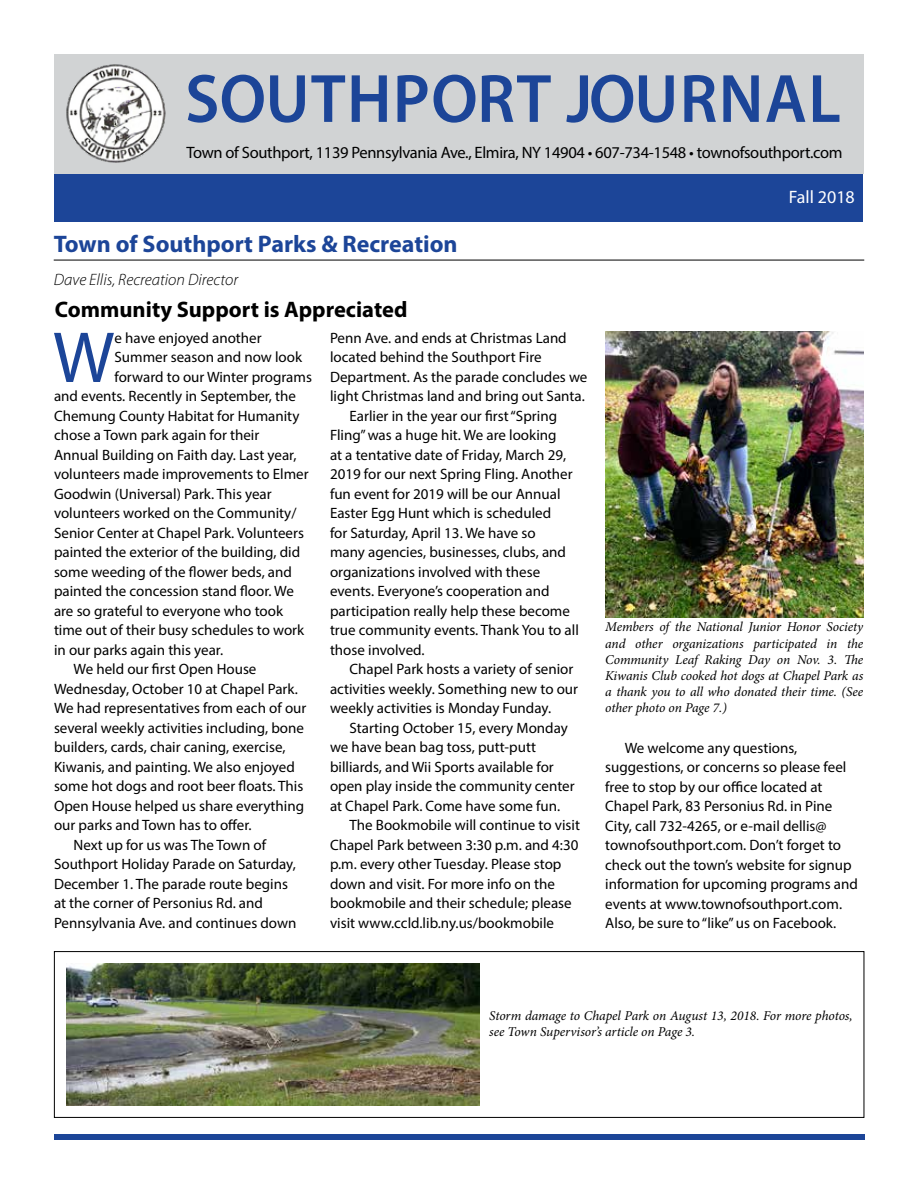
<style>
.page{position:relative;width:918px;height:1188px;background:#fff}
.page>*{position:absolute;margin:0;border:0;box-sizing:border-box;transform-origin:0 0}
.t1{font:72.9px "Myriad Pro";color:#1c4598}
.t2{font:600 69px "Myriad Pro";letter-spacing:.02em;color:#1c4598;scale:.96 1}
.t3{font:700 24px "Myriad Pro";color:#1c4598}
.t4{font:700 22.5px "Myriad Pro";color:#000}
.t5{font:18px "Myriad Pro";color:#fff}
.t6{font:16.5px "Myriad Pro";letter-spacing:-.02em;color:#000}
.t7{font:italic 300 16.5px "Myriad Pro";color:#000}
.t8{font:15px/19.5px "Myriad Pro";color:#000}
.t9{font:italic 13.5px/16.2px "Minion Pro";letter-spacing:-.01em;color:#000}
</style>
<div class="page">
<div style="left:55px;top:175px;width:808px;height:47px;background:#1c4598"></div>
<div style="left:54px;top:54px;width:810px;height:120px;background:#d1d3d4"></div>
<img style="left:66px;top:64px;width:100px;height:99px">
<hr style="left:54px;top:260px;width:810px;height:1px;background:#000">
<div style="left:54px;top:1134px;width:810px;height:5px;background:#1c4598"></div>
<div style="left:54px;top:951px;width:810px;height:167px;border:1px solid #000"></div>
<img style="left:605px;top:332px;width:258px;height:286px">
<img style="left:67px;top:963px;width:412px;height:143px">
<h2 class="t2" style="left:185px;top:55px;width:685px">SOUTHPORT JOURNAL</h2>
<p class="t6" style="left:186px;top:142px;width:658px">Town of Southport, 1139 Pennsylvania Ave., Elmira, NY 14904 • 607-734-1548 • townofsouthport.com</p>
<h3 class="t3" style="left:54px;top:228px;width:405px">Town of Southport Parks &amp; Recreation</h3>
<p class="t7" style="left:54px;top:270px;width:186px">Dave Ellis, Recreation Director</p>
<h3 class="t4" style="left:55px;top:294px;width:354px">Community Support is Appreciated</h3>
<h1 class="t1" style="left:53px;top:313px;width:63px">W</h1>
<p class="t8" style="left:115px;top:328px;width:149px">e have enjoyed another</p>
<p class="t8" style="left:330px;top:328px;width:238px">Penn Ave. and ends at Christmas Land</p>
<p class="t8" style="left:330px;top:347px;width:213px">located behind the Southport Fire</p>
<p class="t8" style="left:330px;top:367px;width:259px">Department. As the parade concludes we</p>
<p class="t8" style="left:330px;top:386px;width:256px">light Christmas land and bring out Santa.</p>
<p class="t8" style="left:350px;top:406px;width:209px">Earlier in the year our first “Spring</p>
<p class="t8" style="left:330px;top:425px;width:228px">Fling” was a huge hit. We are looking</p>
<p class="t8" style="left:330px;top:445px;width:238px">at a tentative date of Friday, March 29,</p>
<p class="t8" style="left:330px;top:464px;width:244px">2019 for our next Spring Fling. Another</p>
<p class="t8" style="left:330px;top:484px;width:232px">fun event for 2019 will be our Annual</p>
<p class="t8" style="left:330px;top:503px;width:223px">Easter Egg Hunt which is scheduled</p>
<p class="t8" style="left:330px;top:523px;width:207px">for Saturday, April 13. We have so</p>
<p class="t8" style="left:330px;top:542px;width:238px">many agencies, businesses, clubs, and</p>
<p class="t8" style="left:330px;top:562px;width:212px">organizations involved with these</p>
<p class="t8" style="left:330px;top:581px;width:221px">events. Everyone’s cooperation and</p>
<p class="t8" style="left:330px;top:601px;width:241px">participation really help these become</p>
<p class="t8" style="left:330px;top:620px;width:250px">true community events. Thank You to all</p>
<p class="t8" style="left:330px;top:640px;width:96px">those involved.</p>
<p class="t8" style="left:350px;top:659px;width:225px">Chapel Park hosts a variety of senior</p>
<p class="t8" style="left:330px;top:679px;width:250px">activities weekly. Something new to our</p>
<p class="t8" style="left:330px;top:698px;width:223px">weekly activities is Monday Funday.</p>
<p class="t8" style="left:350px;top:718px;width:220px">Starting October 15, every Monday</p>
<p class="t8" style="left:330px;top:737px;width:207px">we have bean bag toss, putt-putt</p>
<p class="t8" style="left:330px;top:757px;width:225px">billiards, and Wii Sports available for</p>
<p class="t8" style="left:330px;top:776px;width:246px">open play inside the community center</p>
<p class="t8" style="left:330px;top:796px;width:232px">at Chapel Park. Come have some fun.</p>
<p class="t8" style="left:350px;top:815px;width:232px">The Bookmobile will continue to visit</p>
<p class="t8" style="left:330px;top:835px;width:250px">Chapel Park between 3:30 p.m. and 4:30</p>
<p class="t8" style="left:330px;top:854px;width:233px">p.m. every other Tuesday. Please stop</p>
<p class="t8" style="left:330px;top:874px;width:227px">down and visit. For more info on the</p>
<p class="t8" style="left:330px;top:893px;width:243px">bookmobile and their schedule; please</p>
<p class="t8" style="left:330px;top:913px;width:226px">visit www.ccld.lib.ny.us/bookmobile</p>
<p class="t8" style="left:115px;top:347px;width:189px">Summer season and now look</p>
<p class="t8" style="left:115px;top:367px;width:199px">forward to our Winter programs</p>
<p class="t8" style="left:54px;top:386px;width:244px">and events. Recently in September, the</p>
<p class="t8" style="left:54px;top:406px;width:247px">Chemung County Habitat for Humanity</p>
<p class="t8" style="left:54px;top:425px;width:207px">chose a Town park again for their</p>
<p class="t8" style="left:54px;top:445px;width:244px">Annual Building on Faith day. Last year,</p>
<p class="t8" style="left:54px;top:464px;width:256px">volunteers made improvements to Elmer</p>
<p class="t8" style="left:54px;top:484px;width:219px">Goodwin (Universal) Park. This year</p>
<p class="t8" style="left:54px;top:503px;width:244px">volunteers worked on the Community/</p>
<p class="t8" style="left:54px;top:523px;width:251px">Senior Center at Chapel Park. Volunteers</p>
<p class="t8" style="left:54px;top:542px;width:248px">painted the exterior of the building, did</p>
<p class="t8" style="left:54px;top:562px;width:239px">some weeding of the flower beds, and</p>
<p class="t8" style="left:54px;top:581px;width:241px">painted the concession stand floor. We</p>
<p class="t8" style="left:54px;top:601px;width:231px">are so grateful to everyone who took</p>
<p class="t8" style="left:54px;top:620px;width:252px">time out of their busy schedules to work</p>
<p class="t8" style="left:54px;top:640px;width:171px">in our parks again this year.</p>
<p class="t8" style="left:74px;top:659px;width:184px">We held our first Open House</p>
<p class="t8" style="left:54px;top:679px;width:245px">Wednesday, October 10 at Chapel Park.</p>
<p class="t8" style="left:54px;top:698px;width:254px">We had representatives from each of our</p>
<p class="t8" style="left:54px;top:718px;width:251px">several weekly activities including, bone</p>
<p class="t8" style="left:54px;top:737px;width:233px">builders, cards, chair caning, exercise,</p>
<p class="t8" style="left:54px;top:757px;width:242px">Kiwanis, and painting. We also enjoyed</p>
<p class="t8" style="left:54px;top:776px;width:251px">some hot dogs and root beer floats. This</p>
<p class="t8" style="left:54px;top:796px;width:252px">Open House helped us share everything</p>
<p class="t8" style="left:54px;top:815px;width:199px">our parks and Town has to offer.</p>
<p class="t8" style="left:74px;top:835px;width:194px">Next up for us was The Town of</p>
<p class="t8" style="left:54px;top:854px;width:243px">Southport Holiday Parade on Saturday,</p>
<p class="t8" style="left:54px;top:874px;width:236px">December 1. The parade route begins</p>
<p class="t8" style="left:54px;top:893px;width:211px">at the corner of Personius Rd. and</p>
<p class="t8" style="left:54px;top:913px;width:244px">Pennsylvania Ave. and continues down</p>
<p class="t5" style="left:789px;top:186px;width:67px">Fall 2018</p>
<p class="t9" style="left:605px;top:619px;width:260px;text-align:justify">Members of the National Junior Honor Society and other organizations participated in the Community Leaf Raking Day on Nov. 3. The Kiwanis Club cooked hot dogs at Chapel Park as a thank you to all who donated their time. (See other photo on Page 7.)</p>
<p class="t8" style="left:605px;top:738px;width:254px;text-indent:20px">We welcome any questions, suggestions, or concerns so please feel free to stop by our office located at Chapel Park, 83 Personius Rd. in Pine City, call 732-4265, or e-mail dellis@ townofsouthport.com. Don’t forget to check out the town’s website for signup information for upcoming programs and events at www.townofsouthport.com.<br>Also, be sure to “like” us on Facebook.</p>
<p class="t9" style="left:489px;top:1007px;width:365px">Storm damage to Chapel Park on August 13, 2018. For more photos, see Town Supervisor’s article on Page 3.</p>
</div>
